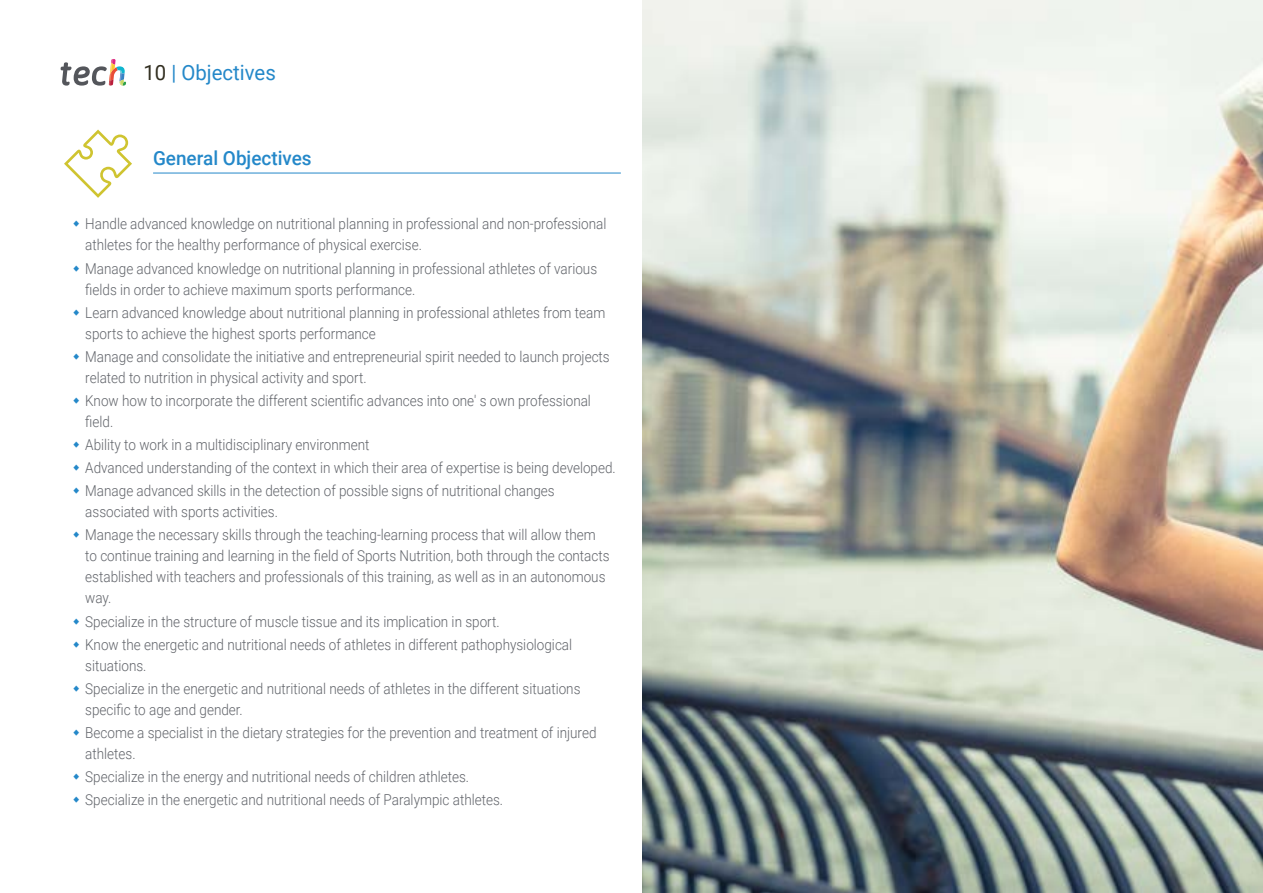
<style>
.page{position:relative;width:1263px;height:893px;background:#fff}
.page>*{position:absolute;margin:0;border:0;box-sizing:border-box;transform-origin:0 0}
.t1{font:21px "Roboto";color:#2488c9}
.t2{font:500 19.5px "Roboto";color:#2488c9}
.t3{font:300 15px/23.1px "Roboto";color:#61646a;scale:.9 1}
.s1{color:#312e20}
</style>
<div class="page">
<hr style="left:153px;top:173px;width:468px;height:1px;background:#2488c9">
<svg style="left:64px;top:130px;width:68px;height:68px"></svg>
<img style="left:642px;top:0;width:621px;height:893px">
<svg style="left:61px;top:59px;width:65px;height:27px"></svg>
<h1 class="t1" style="left:144px;top:57px;width:134px"><span class="s1">10</span> | Objectives</h1>
<h2 class="t2" style="left:153px;top:144px;width:160px">General Objectives</h2>
<p class="t3" style="left:85px;top:213px;width:581px;line-height:21px">Handle advanced knowledge on nutritional planning in professional and non-professional athletes for the healthy performance of physical exercise.</p>
<p class="t3" style="left:85px;top:257px;width:570px;line-height:21px">Manage advanced knowledge on nutritional planning in professional athletes of various fields in order to achieve maximum sports performance.</p>
<p class="t3" style="left:85px;top:301px;width:579px;line-height:21px">Learn advanced knowledge about nutritional planning in professional athletes from team sports to achieve the highest sports performance</p>
<p class="t3" style="left:85px;top:345px;width:584px;line-height:21px">Manage and consolidate the initiative and entrepreneurial spirit needed to launch projects related to nutrition in physical activity and sport.</p>
<p class="t3" style="left:85px;top:389px;width:563px;line-height:21px">Know how to incorporate the different scientific advances into one' s own professional field.</p>
<p class="t3" style="left:85px;top:433px;width:591px">Ability to work in a multidisciplinary environment<br>Advanced understanding of the context in which their area of expertise is being developed.<br>Manage advanced skills in the detection of possible signs of nutritional changes</p>
<p class="t3" style="left:85px;top:500px;width:569px">associated with sports activities.<br>Manage the necessary skills through the teaching-learning process that will allow them</p>
<p class="t3" style="left:85px;top:545px;width:584px;line-height:21px">to continue training and learning in the field of Sports Nutrition, both through the contacts established with teachers and professionals of this training, as well as in an autonomous way.</p>
<p class="t3" style="left:85px;top:609px;width:542px">Specialize in the structure of muscle tissue and its implication in sport.<br>Know the energetic and nutritional needs of athletes in different pathophysiological</p>
<p class="t3" style="left:85px;top:653px;width:552px">situations.<br>Specialize in the energetic and nutritional needs of athletes in the different situations</p>
<p class="t3" style="left:85px;top:697px;width:569px">specific to age and gender.<br>Become a specialist in the dietary strategies for the prevention and treatment of injured</p>
<p class="t3" style="left:85px;top:741px;width:466px">athletes.<br>Specialize in the energy and nutritional needs of children athletes.<br>Specialize in the energetic and nutritional needs of Paralympic athletes.</p>
</div>
